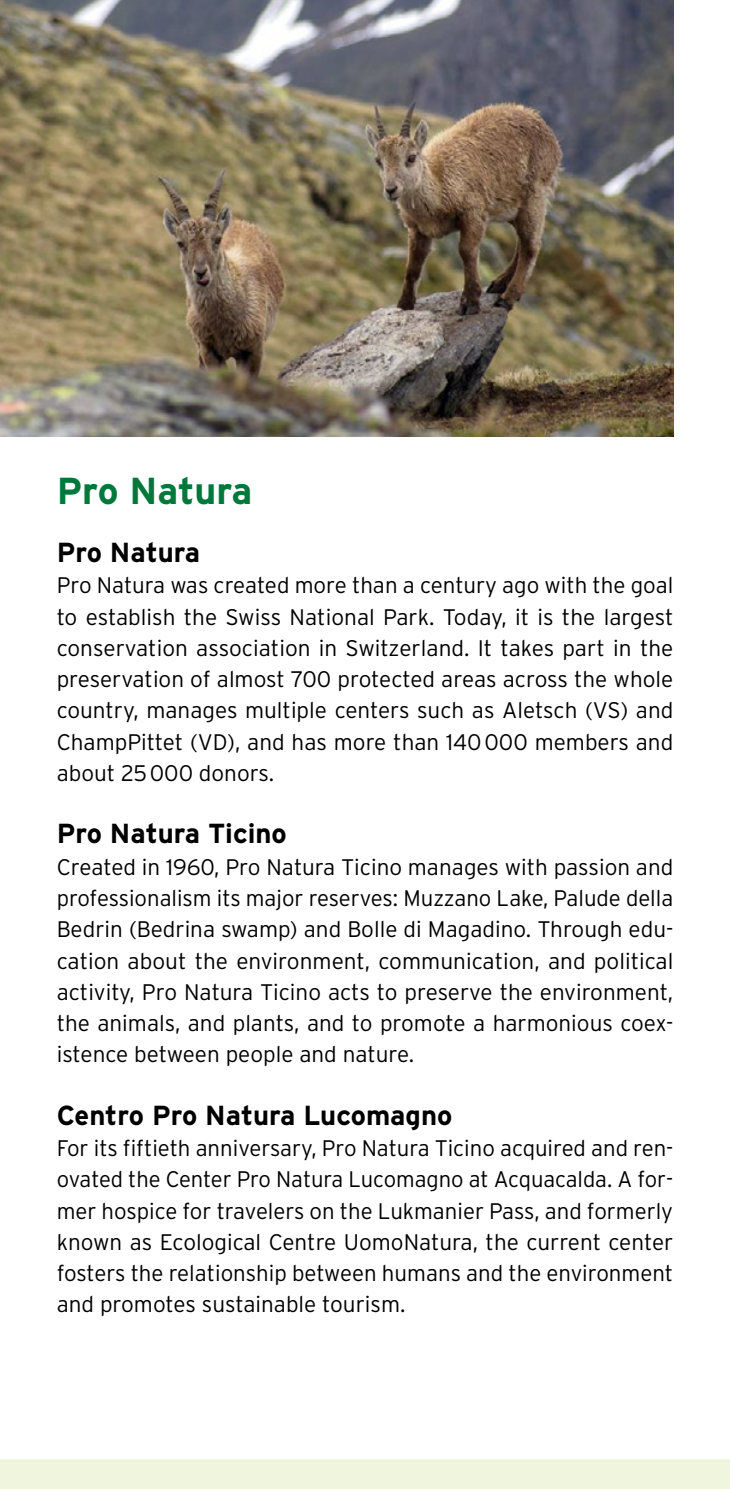
<style>
.page{position:relative;width:730px;height:1489px;background:#fff}
.page>*{position:absolute;margin:0;border:0;box-sizing:border-box;transform-origin:0 0}
.t1{font:700 37.5px "Interstate";color:#00783c}
.t2{font:700 27.5px "Interstate";color:#000}
.t3{font:300 22.5px/31.2px "Interstate";color:#000;text-align:justify}
</style>
<div class="page">
<img style="left:0;top:0;width:673px;height:437px">
<div style="left:0;top:1459px;width:730px;height:29px;background:#f0f5de"></div>
<h1 class="t1" style="left:57px;top:467px;width:197px">Pro Natura</h1>
<p class="t2" style="left:57px;top:535px;width:145px">Pro Natura</p>
<p class="t3" style="left:57px;top:569px;width:618px">Pro Natura was created more than a century ago with the goal to establish the Swiss National Park. Today, it is the largest conservation association in Switzerland. It takes part in the preservation of almost 700 protected areas across the whole country, manages multiple centers such as Aletsch (VS) and ChampPittet (VD), and has more than 140000 members and about 25000 donors.</p>
<p class="t2" style="left:57px;top:817px;width:232px">Pro Natura Ticino</p>
<p class="t3" style="left:57px;top:851px;width:618px">Created in 1960, Pro Natura Ticino manages with passion and professionalism its major reserves: Muzzano Lake, Palude della Bedrin (Bedrina swamp) and Bolle di Magadino. Through edu&shy;cation about the environment, communication, and political activity, Pro Natura Ticino acts to preserve the environment, the animals, and plants, and to promote a harmonious coex&shy;istence between people and nature.</p>
<p class="t2" style="left:57px;top:1098px;width:397px">Centro Pro Natura Lucomagno</p>
<p class="t3" style="left:57px;top:1132px;width:618px">For its fiftieth anniversary, Pro Natura Ticino acquired and ren&shy;ovated the Center Pro Natura Lucomagno at Acquacalda. A for&shy;mer hospice for travelers on the Lukmanier Pass, and formerly known as Ecological Centre UomoNatura, the current center fosters the relationship between humans and the environment and promotes sustainable tourism.</p>
</div>
